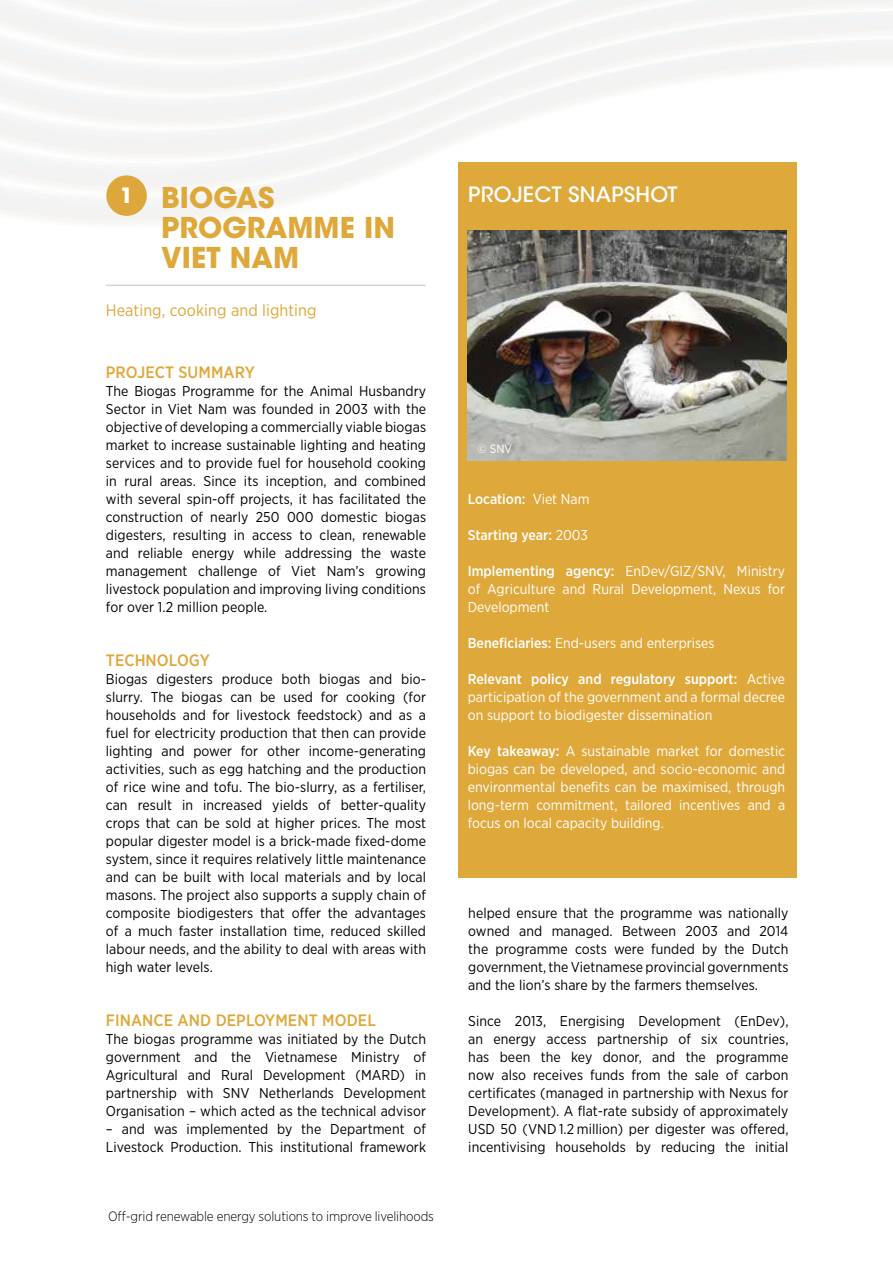
<style>
.page{position:relative;width:893px;height:1263px;background:#fff}
.page>*{position:absolute;margin:0;border:0;box-sizing:border-box;transform-origin:0 0}
.t1{font:700 28.5px/30px "ITC Avant Garde Std";letter-spacing:.005em;color:#dfa83b}
.t2{font:500 21px "ITC Avant Garde Std";letter-spacing:.01em;color:#fff}
.t3{font:700 21px "ITC Avant Garde Std";color:#fff}
.t4{font:500 16.5px "Gotham Narrow";letter-spacing:.005em;color:#dfa83b}
.t5{font:16.5px "Gotham Narrow";letter-spacing:.005em;color:#dfa83b}
.t6{font:14.25px/18px "Gotham Narrow";letter-spacing:.005em;color:#000;text-align:justify}
.t7{font:14.25px/18px "Gotham Narrow";color:#fff;text-align:justify}
.t8{font:500 14.25px "Gotham Narrow";color:#fff}
.t9{font:300 13.5px "Gotham Narrow";letter-spacing:-.01em;color:#000}
.t10{font:12px "Gotham Narrow";color:#fff}
.s1{font-weight:400}
.s2{font-weight:500}
</style>
<div class="page">
<img style="left:0;top:0;width:893px;height:878px">
<div style="left:458px;top:162px;width:338px;height:716px;background:#dfa83b"></div>
<hr style="left:106px;top:285px;width:320px;height:1px;background:#d1d3d4">
<img style="left:468px;top:230px;width:318px;height:231px">
<div style="left:106px;top:175px;width:41px;height:41px;background:#dea73c;border-radius:50%"></div>
<h1 class="t1" style="left:161px;top:182px;width:235px">BIOGAS<br>PROGRAMME IN<br>VIET NAM</h1>
<p class="t5" style="left:106px;top:300px;width:212px">Heating, cooking and lighting</p>
<h2 class="t3" style="left:120px;top:182px;width:14px">1</h2>
<p class="t4" style="left:106px;top:362px;width:150px">PROJECT SUMMARY</p>
<p class="t6" style="left:106px;top:382px;width:322px">The Biogas Programme for the Animal Husbandry Sector in Viet Nam was founded in 2003 with the objective of developing a commercially viable biogas market to increase sustainable lighting and heating services and to provide fuel for household cooking in rural areas. Since its inception, and combined with several spin-off projects, it has facilitated the construction of nearly 250 000 domestic biogas digesters, resulting in access to clean, renewable and reliable energy while addressing the waste management challenge of Viet Nam’s growing livestock population and improving living conditions for over 1.2 million people.</p>
<p class="t4" style="left:106px;top:650px;width:105px">TECHNOLOGY</p>
<p class="t6" style="left:106px;top:670px;width:322px">Biogas digesters produce both biogas and bio&shy;slurry. The biogas can be used for cooking (for households and for livestock feedstock) and as a fuel for electricity production that then can provide lighting and power for other income-generating activities, such as egg hatching and the production of rice wine and tofu. The bio-slurry, as a fertiliser, can result in increased yields of better-quality crops that can be sold at higher prices. The most popular digester model is a brick-made fixed-dome system, since it requires relatively little maintenance and can be built with local materials and by local masons. The project also supports a supply chain of composite biodigesters that offer the advantages of a much faster installation time, reduced skilled labour needs, and the ability to deal with areas with high water levels.</p>
<p class="t4" style="left:106px;top:1010px;width:272px">FINANCE AND DEPLOYMENT MODEL</p>
<p class="t6" style="left:106px;top:1030px;width:322px">The biogas programme was initiated by the Dutch government and the Vietnamese Ministry of Agricultural and Rural Development (MARD) in partnership with SNV Netherlands Development Organisation – which acted as the technical advisor</p>
<p class="t6" style="left:106px;top:1120px;width:322px">– and was implemented by the Department of<br>Livestock Production. This institutional framework</p>
<p class="t9" style="left:108px;top:1207px;width:327px">Off-grid renewable energy solutions to improve livelihoods</p>
<h2 class="t2" style="left:468px;top:182px;width:211px">PROJECT SNAPSHOT</h2>
<p class="t10" style="left:478px;top:442px;width:36px">© SNV</p>
<p class="t8" style="left:468px;top:490px;width:123px">Location: <span class="s1">Viet Nam</span></p>
<p class="t8" style="left:468px;top:526px;width:122px">Starting year: <span class="s1">2003</span></p>
<p class="t7" style="left:468px;top:562px;width:319px"><span class="s2">Implementing agency:</span> EnDev/GIZ/SNV, Ministry of Agriculture and Rural Development, Nexus for Development</p>
<p class="t7" style="left:468px;top:634px;width:248px"><span class="s2">Beneficiaries:</span> End-users and enterprises</p>
<p class="t7" style="left:468px;top:670px;width:319px"><span class="s2">Relevant policy and regulatory support:</span> Active participation of the government and a formal decree on support to biodigester dissemination</p>
<p class="t7" style="left:468px;top:742px;width:319px"><span class="s2">Key takeaway:</span> A sustainable market for domestic biogas can be developed, and socio-economic and environmental benefits can be maximised, through long-term commitment, tailored incentives and a focus on local capacity building.</p>
<p class="t6" style="left:468px;top:904px;width:322px">helped ensure that the programme was nationally owned and managed. Between 2003 and 2014 the programme costs were funded by the Dutch government, the Vietnamese provincial governments and the lion’s share by the farmers themselves.</p>
<p class="t6" style="left:468px;top:1012px;width:322px">Since 2013, Energising Development (EnDev), an energy access partnership of six countries, has been the key donor, and the programme now also receives funds from the sale of carbon certificates (managed in partnership with Nexus for Development). A flat-rate subsidy of approximately USD 50 (VND 1.2 million) per digester was offered, incentivising households by reducing the initial</p>
</div>
